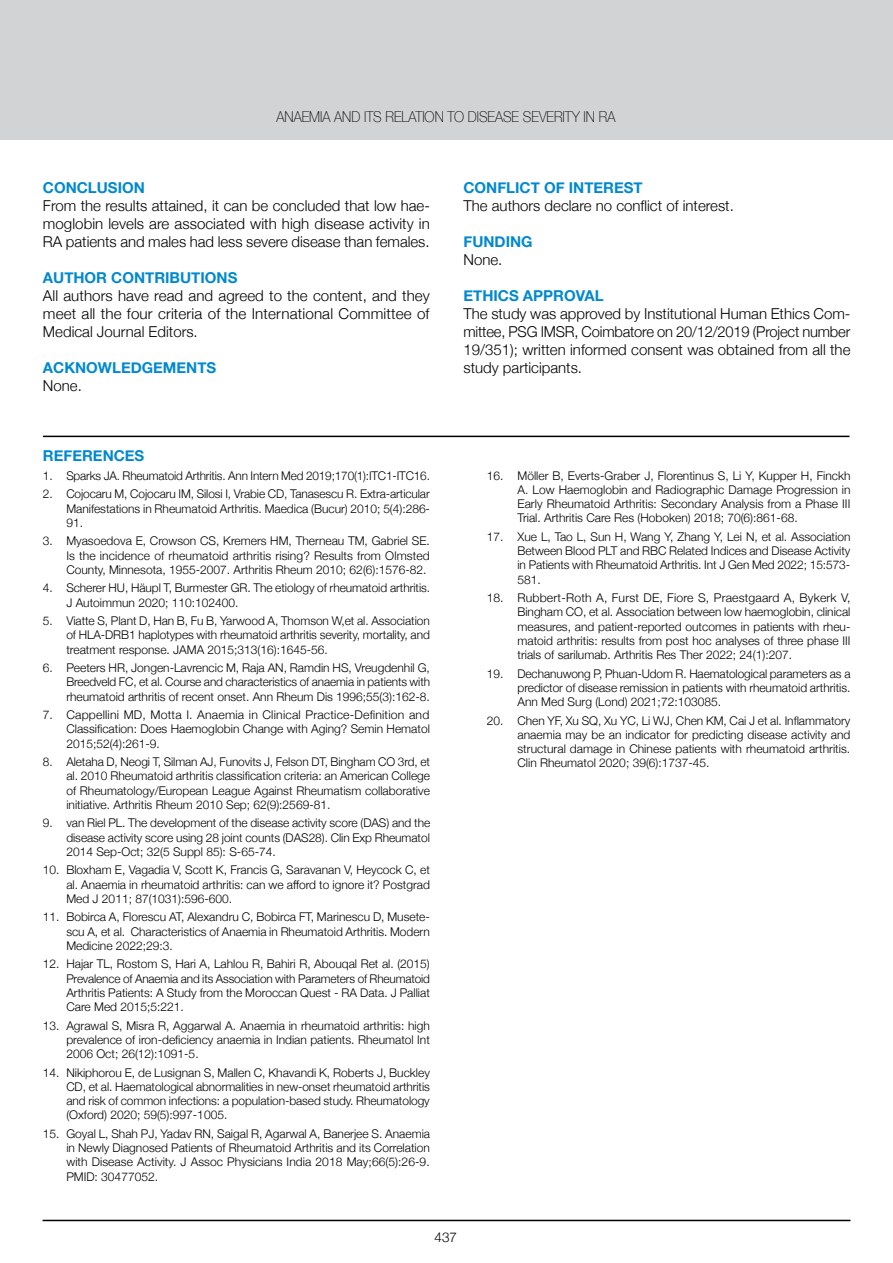
<style>
.page{position:relative;width:893px;height:1263px;background:#fff}
.page>*{position:absolute;margin:0;border:0;box-sizing:border-box;transform-origin:0 0}
.t1{font:300 15px/18px "Helvetica Neue";color:#000;text-align:justify}
.t2{font:700 15px "Helvetica Neue";color:#0089cf}
.t3{font:100 15px "Helvetica Neue";color:#000;scale:.9 1}
.t4{font:300 13.5px "Helvetica Neue";color:#000}
.t5{font:300 12px/14.2px "Helvetica Neue";color:#000;text-align:justify}
</style>
<div class="page">
<div style="left:0;top:0;width:893px;height:140px;background:#d1d3d4"></div>
<hr style="left:43px;top:1220px;width:807px;height:1px;background:#000">
<hr style="left:43px;top:436px;width:806px;height:1px;background:#000">
<p class="t3" style="left:277px;top:105px;width:378px">ANAEMIA AND ITS RELATION TO DISEASE SEVERITY IN RA</p>
<p class="t2" style="left:43px;top:176px;width:103px">CONCLUSION</p>
<p class="t1" style="left:43px;top:196px;width:388px">From the results attained, it can be concluded that low hae&shy;moglobin levels are associated with high disease activity in RA patients and males had less severe disease than females.</p>
<p class="t2" style="left:43px;top:266px;width:196px">AUTHOR CONTRIBUTIONS</p>
<p class="t1" style="left:43px;top:286px;width:388px">All authors have read and agreed to the content, and they meet all the four criteria of the International Committee of Medical Journal Editors.</p>
<p class="t2" style="left:43px;top:356px;width:175px">ACKNOWLEDGEMENTS</p>
<p class="t1" style="left:43px;top:376px;width:40px">None.</p>
<p class="t2" style="left:43px;top:444px;width:103px">REFERENCES</p>
<p class="t5" style="left:43px;top:467px;width:388px">1. Sparks JA. Rheumatoid Arthritis. Ann Intern Med 2019;170(1):ITC1-ITC16.</p>
<p class="t5" style="left:66px;top:486px;width:365px;text-indent:-23px">2. Cojocaru M, Cojocaru IM, Silosi I, Vrabie CD, Tanasescu R. Extra-articular Manifestations in Rheumatoid Arthritis. Maedica (Bucur) 2010; 5(4):286- 91.</p>
<p class="t5" style="left:66px;top:533px;width:365px;text-indent:-23px">3. Myasoedova E, Crowson CS, Kremers HM, Therneau TM, Gabriel SE.<br>Is the incidence of rheumatoid arthritis rising? Results from Olmsted County, Minnesota, 1955-2007. Arthritis Rheum 2010; 62(6):1576-82.</p>
<p class="t5" style="left:66px;top:580px;width:365px;text-indent:-23px">4. Scherer HU, Häupl T, Burmester GR. The etiology of rheumatoid arthritis.<br>J Autoimmun 2020; 110:102400.</p>
<p class="t5" style="left:66px;top:613px;width:365px;text-indent:-23px">5. Viatte S, Plant D, Han B, Fu B, Yarwood A, Thomson W,et al. Association of HLA-DRB1 haplotypes with rheumatoid arthritis severity, mortality, and treatment response. JAMA 2015;313(16):1645-56.</p>
<p class="t5" style="left:66px;top:660px;width:365px;text-indent:-23px">6. Peeters HR, Jongen-Lavrencic M, Raja AN, Ramdin HS, Vreugdenhil G, Breedveld FC, et al. Course and characteristics of anaemia in patients with rheumatoid arthritis of recent onset. Ann Rheum Dis 1996;55(3):162-8.</p>
<p class="t5" style="left:66px;top:707px;width:365px;text-indent:-23px">7. Cappellini MD, Motta I. Anaemia in Clinical Practice-Definition and Classification: Does Haemoglobin Change with Aging? Semin Hematol 2015;52(4):261-9.</p>
<p class="t5" style="left:66px;top:754px;width:365px;text-indent:-23px">8. Aletaha D, Neogi T, Silman AJ, Funovits J, Felson DT, Bingham CO 3rd, et al. 2010 Rheumatoid arthritis classification criteria: an American College of Rheumatology/European League Against Rheumatism collaborative initiative. Arthritis Rheum 2010 Sep; 62(9):2569-81.</p>
<p class="t5" style="left:66px;top:815px;width:365px;text-indent:-23px">9. van Riel PL. The development of the disease activity score (DAS) and the disease activity score using 28 joint counts (DAS28). Clin Exp Rheumatol 2014 Sep-Oct; 32(5 Suppl 85): S-65-74.</p>
<p class="t5" style="left:66px;top:862px;width:365px;text-indent:-23px">10. Bloxham E, Vagadia V, Scott K, Francis G, Saravanan V, Heycock C, et al. Anaemia in rheumatoid arthritis: can we afford to ignore it? Postgrad Med J 2011; 87(1031):596-600.</p>
<p class="t5" style="left:66px;top:909px;width:365px;text-indent:-23px">11. Bobirca A, Florescu AT, Alexandru C, Bobirca FT, Marinescu D, Musete&shy;scu A, et al. Characteristics of Anaemia in Rheumatoid Arthritis. Modern Medicine 2022;29:3.</p>
<p class="t5" style="left:66px;top:956px;width:365px;text-indent:-23px">12. Hajar TL, Rostom S, Hari A, Lahlou R, Bahiri R, Abouqal Ret al. (2015)<br>Prevalence of Anaemia and its Association with Parameters of Rheumatoid Arthritis Patients: A Study from the Moroccan Quest - RA Data. J Palliat Care Med 2015;5:221.</p>
<p class="t5" style="left:66px;top:1017px;width:365px;text-indent:-23px">13. Agrawal S, Misra R, Aggarwal A. Anaemia in rheumatoid arthritis: high prevalence of iron-deficiency anaemia in Indian patients. Rheumatol Int 2006 Oct; 26(12):1091-5.</p>
<p class="t5" style="left:66px;top:1064px;width:365px;text-indent:-23px">14. Nikiphorou E, de Lusignan S, Mallen C, Khavandi K, Roberts J, Buckley CD, et al. Haematological abnormalities in new-onset rheumatoid arthritis and risk of common infections: a population-based study. Rheumatology (Oxford) 2020; 59(5):997-1005.</p>
<p class="t5" style="left:66px;top:1125px;width:365px;text-indent:-23px">15. Goyal L, Shah PJ, Yadav RN, Saigal R, Agarwal A, Banerjee S. Anaemia in Newly Diagnosed Patients of Rheumatoid Arthritis and its Correlation with Disease Activity. J Assoc Physicians India 2018 May;66(5):26-9.<br>PMID: 30477052.</p>
<p class="t2" style="left:463px;top:176px;width:181px">CONFLICT OF INTEREST</p>
<p class="t1" style="left:463px;top:196px;width:272px">The authors declare no conflict of interest.</p>
<p class="t2" style="left:463px;top:230px;width:71px">FUNDING</p>
<p class="t1" style="left:463px;top:250px;width:40px">None.</p>
<p class="t2" style="left:463px;top:284px;width:142px">ETHICS APPROVAL</p>
<p class="t1" style="left:463px;top:304px;width:388px">The study was approved by Institutional Human Ethics Com&shy;mittee, PSG IMSR, Coimbatore on 20/12/2019 (Project number 19/351); written informed consent was obtained from all the study participants.</p>
<p class="t5" style="left:517px;top:467px;width:335px;text-indent:-31px">16. Möller B, Everts-Graber J, Florentinus S, Li Y, Kupper H, Finckh A. Low Haemoglobin and Radiographic Damage Progression in Early Rheumatoid Arthritis: Secondary Analysis from a Phase III Trial. Arthritis Care Res (Hoboken) 2018; 70(6):861-68.</p>
<p class="t5" style="left:517px;top:529px;width:334px;text-indent:-31px">17. Xue L, Tao L, Sun H, Wang Y, Zhang Y, Lei N, et al. Association Between Blood PLT and RBC Related Indices and Disease Activity in Patients with Rheumatoid Arthritis. Int J Gen Med 2022; 15:573- 581.</p>
<p class="t5" style="left:517px;top:590px;width:334px;text-indent:-31px">18. Rubbert-Roth A, Furst DE, Fiore S, Praestgaard A, Bykerk V, Bingham CO, et al. Association between low haemoglobin, clinical measures, and patient-reported outcomes in patients with rheu&shy;matoid arthritis: results from post hoc analyses of three phase III trials of sarilumab. Arthritis Res Ther 2022; 24(1):207.</p>
<p class="t5" style="left:517px;top:665px;width:334px;text-indent:-31px">19. Dechanuwong P, Phuan-Udom R. Haematological parameters as a predictor of disease remission in patients with rheumatoid arthritis.<br>Ann Med Surg (Lond) 2021;72:103085.</p>
<p class="t5" style="left:517px;top:712px;width:334px;text-indent:-31px">20. Chen YF, Xu SQ, Xu YC, Li WJ, Chen KM, Cai J et al. Inflammatory anaemia may be an indicator for predicting disease activity and structural damage in Chinese patients with rheumatoid arthritis.<br>Clin Rheumatol 2020; 39(6):1737-45.</p>
<p class="t4" style="left:434px;top:1226px;width:24px">437</p>
</div>
